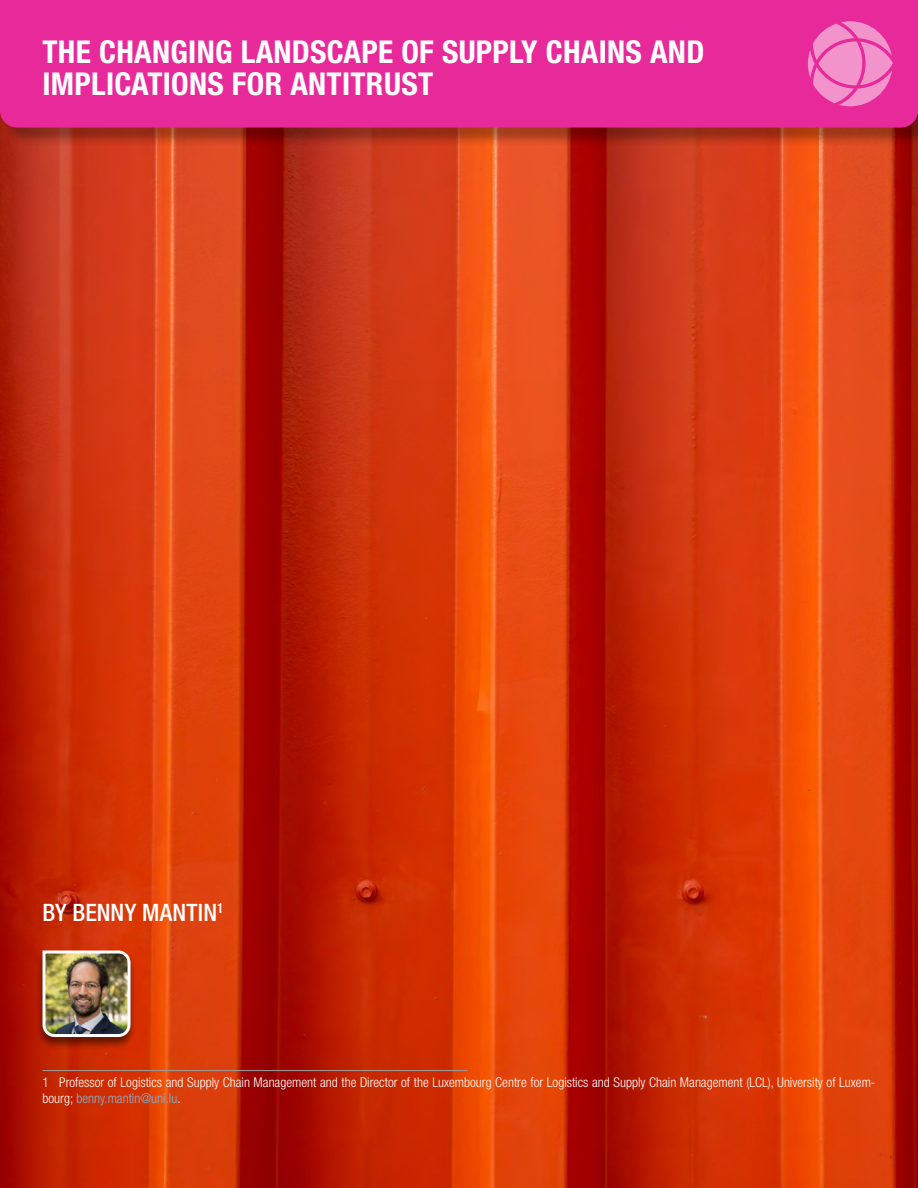
<style>
.page{position:relative;width:918px;height:1188px;background:#fff}
.page>*{position:absolute;margin:0;border:0;box-sizing:border-box;transform-origin:0 0}
.t1{font:700 condensed 31.5px/31.5px "Helvetica Neue LT Std";letter-spacing:.01em;color:#fff}
.t2{font:500 condensed 24px "Helvetica Neue LT Std";letter-spacing:.005em;color:#fff}
.t3{font:300 condensed 13.5px/16.2px "Helvetica Neue LT Std";color:#fff}
.s1{color:#80b7db}
</style>
<div class="page">
<img style="left:0;top:128px;width:918px;height:1060px">
<div style="left:35px;top:950px;width:102px;height:100px;background:#000;opacity:.5"></div>
<img style="left:41px;top:949px;width:91px;height:90px">
<hr style="left:43px;top:1070px;width:425px;height:1px;background:#9d9d9c">
<div style="left:2px;top:0;width:916px;height:146px;background:#000;opacity:.3"></div>
<div style="left:0;top:0;width:918px;height:128px;background:#e8299a"></div>
<svg style="left:808px;top:21px;width:85px;height:85px;background:#ef6cba"></svg>
<h1 class="t1" style="left:43px;top:36px;width:663px">THE CHANGING LANDSCAPE OF SUPPLY CHAINS AND<br>IMPLICATIONS FOR ANTITRUST</h1>
<h2 class="t2" style="left:43px;top:898px;width:182px">BY BENNY MANTIN<sup>1</sup></h2>
<p class="t3" style="left:43px;top:1074px;width:834px">1 Professor of Logistics and Supply Chain Management and the Director of the Luxembourg Centre for Logistics and Supply Chain Management (LCL), University of Luxem&shy;bourg; <span class="s1">benny.mantin@uni.lu</span>.</p>
</div>
